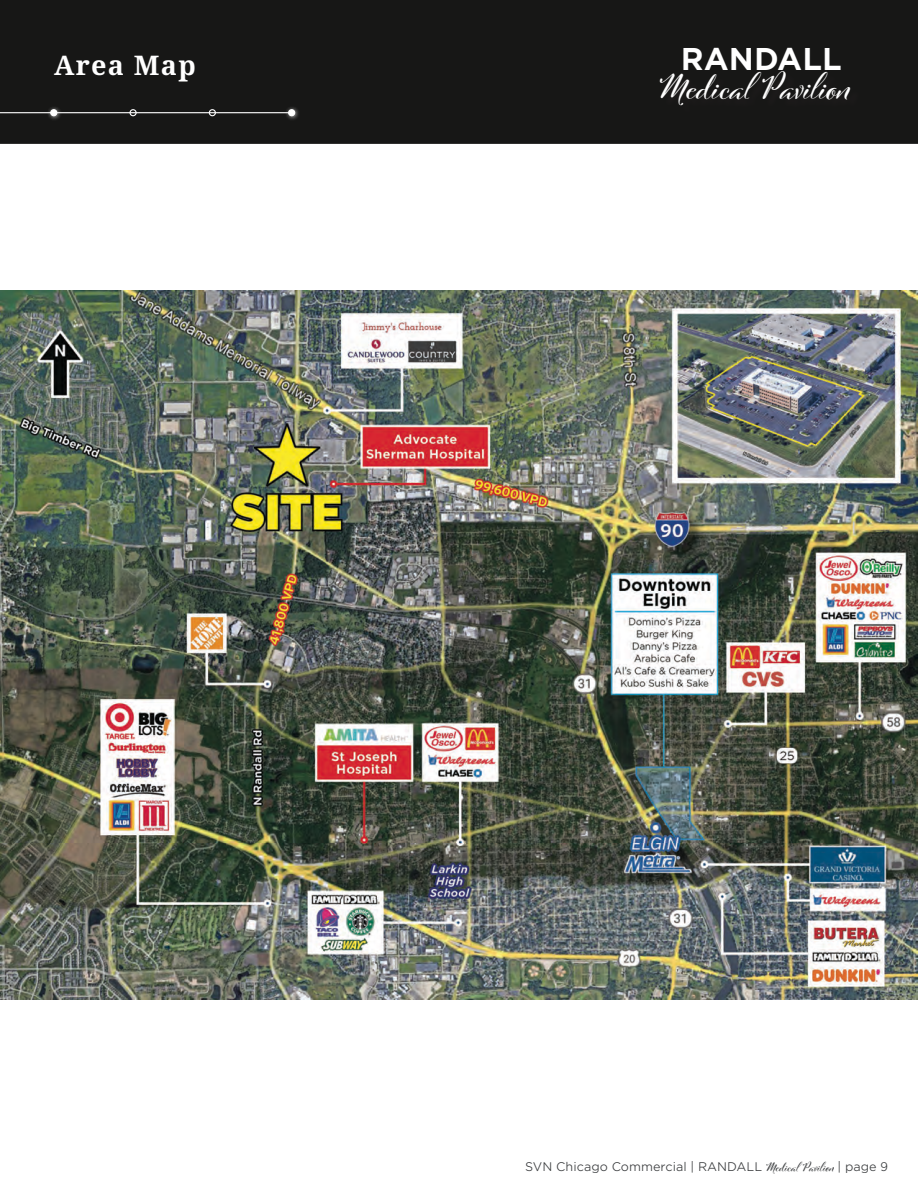
<style>
.page{position:relative;width:918px;height:1188px;background:#fff}
.page>*{position:absolute;margin:0;border:0;box-sizing:border-box;transform-origin:0 0}
.t1{font:700 33.6px "Cinque Donne";color:#fff}
.t2{font:700 30.3px "Gotham Office";color:#fff}
.t3{font:700 27px "Noto Serif";letter-spacing:.05em;color:#fff}
.t4{font:12px "Gotham Office";color:#383a3c}
.s1{font-family:"Cinque Donne";font-weight:700}
</style>
<div class="page">
<img style="left:0;top:290px;width:918px;height:710px">
<div style="left:0;top:0;width:918px;height:144px;background:#171716"></div>
<hr style="left:0;top:112px;width:292px;height:1px;background:#fff">
<div style="left:47px;top:106px;width:16px;height:16px;background:#fff;opacity:.75"></div>
<svg style="left:51px;top:110px;width:6px;height:6px"></svg>
<div style="left:50px;top:109px;width:7px;height:7px;border:1px solid #fff;border-radius:50%"></div>
<div style="left:129px;top:109px;width:8px;height:7px;border:1px solid #fff;border-radius:50%"></div>
<div style="left:209px;top:109px;width:7px;height:7px;border:1px solid #fff;border-radius:50%"></div>
<div style="left:285px;top:106px;width:15px;height:16px;background:#fff;opacity:.75"></div>
<svg style="left:289px;top:110px;width:6px;height:6px"></svg>
<div style="left:288px;top:109px;width:7px;height:7px;border:1px solid #fff;border-radius:50%"></div>
<div style="left:662px;top:72px;width:199px;height:45px;background:#171716"></div>
<p class="t3" style="left:54px;top:46px;width:143px">Area Map</p>
<p class="t2" style="left:681px;top:38px;width:162px">RANDALL</p>
<p class="t1" style="left:659px;top:67px;width:194px">Medical Pavilion</p>
<p class="t4" style="left:525px;top:1159px;width:364px">SVN Chicago Commercial | RANDALL <span class="s1">Medical Pavilion</span> | page 9</p>
</div>
